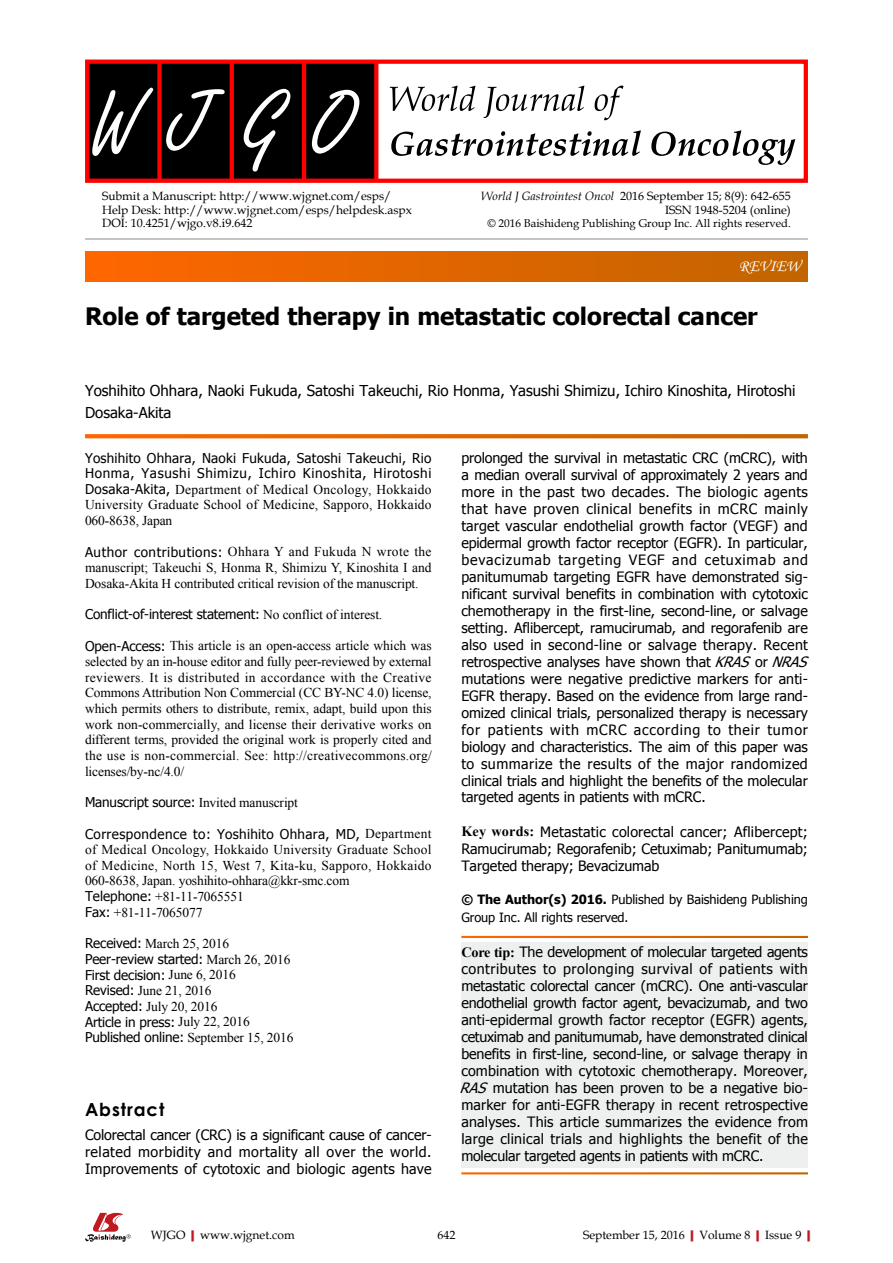
<style>
.page{position:relative;width:893px;height:1263px;background:#fff}
.page>*{position:absolute;margin:0;border:0;box-sizing:border-box;transform-origin:0 0}
.t1{font:700 24px "Tahoma";color:#000}
.t2{font:700 18px "Century Gothic";letter-spacing:.05em;color:#000}
.t3{font:16.5px "Monotype Corsiva";color:#fff}
.t4{font:15px/22.5px "Tahoma";color:#000}
.t5{font:14.25px/17px "Tahoma";letter-spacing:-.005em;color:#000;text-align:justify}
.t6{font:13.5px/15.6px "Times New Roman";letter-spacing:.015em;color:#000;text-align:justify}
.t7{font:13.5px/15.8px "Tahoma";letter-spacing:-.01em;color:#000;text-align:justify}
.t8{font:12.75px/17.2px "Tahoma";letter-spacing:-.005em;color:#000}
.t9{font:12px/13.5px "Book Antiqua";color:#000}
.t10{font:11.25px "Book Antiqua";color:#000}
.s1{font-style:italic}
.s2{font-family:"Times New Roman"}
.s3{font-family:"Tahoma"}
.s4{font-family:"Times New Roman";font-weight:700}
.s5{font-weight:700}
.s6{font-weight:700;color:#c01920}
</style>
<div class="page">
<div style="left:461px;top:942px;width:347px;height:226px;background:#eeefef"></div>
<div style="left:85px;top:252px;width:723px;height:29px;background:linear-gradient(to right,#f60,#c16500)"></div>
<hr style="left:85px;top:239px;width:723px;height:1px;background:#898989">
<svg style="left:85px;top:434px;width:723px;height:4px;background:#e16a07"></svg>
<svg style="left:85px;top:1213px;width:46px;height:29px"></svg>
<div style="left:87px;top:61px;width:289px;height:121px;background:#000"></div>
<div style="left:157px;top:61px;width:5px;height:121px;background:#f00"></div>
<svg style="left:230px;top:65px;width:4px;height:113px"></svg>
<hr style="left:302px;top:61px;width:4px;height:121px;background:#f00">
<svg style="left:374px;top:65px;width:4px;height:113px"></svg>
<div style="left:85px;top:60px;width:723px;height:123px;border:4px solid #f00"></div>
<svg style="left:312px;top:90px;width:47px;height:64px"></svg>
<svg style="left:244px;top:89px;width:46px;height:83px"></svg>
<svg style="left:166px;top:89px;width:59px;height:62px"></svg>
<svg style="left:92px;top:88px;width:61px;height:68px"></svg>
<svg style="left:390px;top:86px;width:234px;height:34px"></svg>
<svg style="left:391px;top:130px;width:404px;height:35px"></svg>
<p class="t9" style="left:102px;top:189px;width:311px">Submit a Manuscript: http://www.wjgnet.com/esps/<br>Help Desk: http://www.wjgnet.com/esps/helpdesk.aspx<br>DOI: 10.4251/wjgo.v8.i9.642</p>
<p class="t9" style="left:481px;top:189px;width:311px;text-align:right"><span class="s1">World J Gastrointest Oncol</span> 2016 September 15; 8(9): 642-655<br>ISSN 1948-5204 (online)</p>
<p class="t10" style="left:487px;top:215px;width:305px">© 2016 Baishideng Publishing Group Inc. All rights reserved.</p>
<p class="t3" style="left:739px;top:256px;width:63px">REVIEW</p>
<p class="t1" style="left:85px;top:300px;width:674px">Role of targeted therapy in metastatic colorectal cancer</p>
<p class="t4" style="left:85px;top:379px;width:712px">Yoshihito Ohhara, Naoki Fukuda, Satoshi Takeuchi, Rio Honma, Yasushi Shimizu, Ichiro Kinoshita, Hirotoshi<br>Dosaka-Akita</p>
<p class="t7" style="left:85px;top:449px;width:348px">Yoshihito Ohhara, Naoki Fukuda, Satoshi Takeuchi, Rio Honma, Yasushi Shimizu, Ichiro Kinoshita, Hirotoshi Dosaka-Akita, <span class="s2">Department of Medical Oncology, Hokkaido University Graduate School of Medicine, Sapporo, Hokkaido 060-8638, Japan</span></p>
<p class="t6" style="left:85px;top:544px;width:348px"><span class="s3">Author contributions:</span> Ohhara Y and Fukuda N wrote the manuscript; Takeuchi S, Honma R, Shimizu Y, Kinoshita I and Dosaka-Akita H contributed critical revision of the manuscript.</p>
<p class="t7" style="left:85px;top:606px;width:299px">Conflict-of-interest statement: <span class="s2">No conflict of interest.</span></p>
<p class="t6" style="left:85px;top:638px;width:348px"><span class="s3">Open-Access:</span> This article is an open-access article which was selected by an in-house editor and fully peer-reviewed by external reviewers. It is distributed in accordance with the Creative Commons Attribution Non Commercial (CC BY-NC 4.0) license, which permits others to distribute, remix, adapt, build upon this work non-commercially, and license their derivative works on different terms, provided the original work is properly cited and the use is non-commercial. See: http://creativecommons.org/ licenses/by-nc/4.0/</p>
<p class="t7" style="left:85px;top:794px;width:214px">Manuscript source: <span class="s2">Invited manuscript</span></p>
<p class="t6" style="left:85px;top:826px;width:348px;text-align:left"><span class="s3">Correspondence to: Yoshihito Ohhara, MD,</span> Department of Medical Oncology, Hokkaido University Graduate School of Medicine, North 15, West 7, Kita-ku, Sapporo, Hokkaido 060-8638, Japan. yoshihito-ohhara@kkr-smc.com<br><span class="s3">Telephone:</span> +81-11-7065551<br><span class="s3">Fax:</span> +81-11-7065077</p>
<p class="t7" style="left:85px;top:934px;width:210px;text-align:left">Received: <span class="s2">March 25, 2016<br></span>Peer-review started: <span class="s2">March 26, 2016<br></span>First decision: <span class="s2">June 6, 2016<br></span>Revised: <span class="s2">June 21, 2016<br></span>Accepted: <span class="s2">July 20, 2016<br></span>Article in press: <span class="s2">July 22, 2016<br></span>Published online: <span class="s2">September 15, 2016</span></p>
<p class="t2" style="left:85px;top:1096px;width:81px">Abstract</p>
<p class="t5" style="left:85px;top:1125px;width:348px">Colorectal cancer (CRC) is a significant cause of cancer&shy;related morbidity and mortality all over the world.<br>Improvements of cytotoxic and biologic agents have</p>
<p class="t5" style="left:461px;top:449px;width:353px;text-align:left">prolonged the survival in metastatic CRC (mCRC), with a median overall survival of approximately 2 years and more in the past two decades. The biologic agents that have proven clinical benefits in mCRC mainly target vascular endothelial growth factor (VEGF) and epidermal growth factor receptor (EGFR). In particular, bevacizumab targeting VEGF and cetuximab and panitumumab targeting EGFR have demonstrated sig&shy;nificant survival benefits in combination with cytotoxic chemotherapy in the first-line, second-line, or salvage setting. Aflibercept, ramucirumab, and regorafenib are also used in second-line or salvage therapy. Recent retrospective analyses have shown that <span class="s1">KRAS</span> or <span class="s1">NRAS </span>mutations were negative predictive markers for anti-EGFR therapy. Based on the evidence from large rand&shy;omized clinical trials, personalized therapy is necessary for patients with mCRC according to their tumor biology and characteristics. The aim of this paper was to summarize the results of the major randomized clinical trials and highlight the benefits of the molecular targeted agents in patients with mCRC.</p>
<p class="t5" style="left:461px;top:822px;width:348px"><span class="s4">Key words:</span> Metastatic colorectal cancer; Aflibercept; Ramucirumab; Regorafenib; Cetuximab; Panitumumab; Targeted therapy; Bevacizumab</p>
<p class="t8" style="left:461px;top:890px;width:348px"><span class="s5">© The Author(s) 2016.</span> Published by Baishideng Publishing<br>Group Inc. All rights reserved.</p>
<p class="t5" style="left:459px;top:943px;width:350px"><span class="s4">Core tip:</span> The development of molecular targeted agents contributes to prolonging survival of patients with metastatic colorectal cancer (mCRC). One anti-vascular endothelial growth factor agent, bevacizumab, and two anti-epidermal growth factor receptor (EGFR) agents, cetuximab and panitumumab, have demonstrated clinical benefits in first-line, second-line, or salvage therapy in combination with cytotoxic chemotherapy. Moreover, <span class="s1">RAS</span> mutation has been proven to be a negative bio&shy;marker for anti-EGFR therapy in recent retrospective analyses. This article summarizes the evidence from large clinical trials and highlights the benefit of the molecular targeted agents in patients with mCRC.</p>
<p class="t9" style="left:151px;top:1227px;width:145px">WJGO<span class="s6">|</span>www.wjgnet.com</p>
<p class="t9" style="left:437px;top:1227px;width:19px">642</p>
<p class="t9" style="left:583px;top:1227px;width:234px">September 15, 2016<span class="s6">|</span>Volume 8<span class="s6">|</span>Issue 9<span class="s6">|</span></p>
</div>
